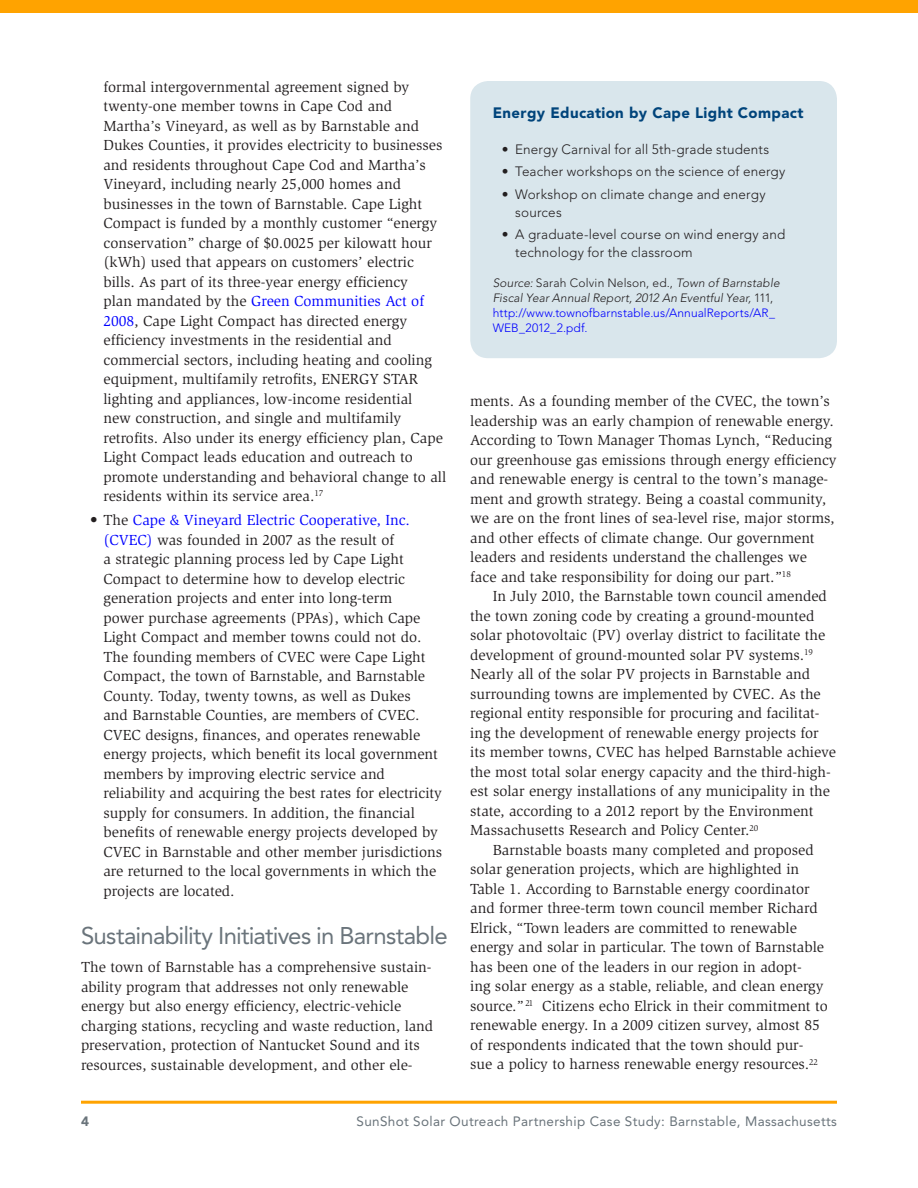
<style>
.page{position:relative;width:918px;height:1188px;background:#fff}
.page>*{position:absolute;margin:0;border:0;box-sizing:border-box;transform-origin:0 0}
.ha{font:24px "Avenir LT Std";letter-spacing:-.035em;color:#6a747b}
.t{font:15px/19.5px "Slimbach Std";color:#231f20}
.t1{font:15px/19.5px "Slimbach Std";color:#231f20}
.sh{font:900 15px "Avenir LT Std";letter-spacing:.025em;color:#00447b}
.None-2{font:300 13.5px/18px "Avenir LT Std";letter-spacing:.01em;color:#231f20}
.t2{font:13.5px "Avenir LT Std";letter-spacing:.025em;color:#6a747b}
.t3{font:900 13.5px "Avenir LT Std";color:#6a747b}
.st1{font:italic 300 12px/15px "Avenir LT Std";letter-spacing:.005em;color:#231f20}
.s1{color:#00f}
.s2{font-style:normal}
.s3{font-style:normal;color:#00f}
</style>
<div class="page">
<hr style="left:81px;top:1101px;width:756px;height:3px;background:#ffa300">
<div style="left:0;top:0;width:918px;height:14px;background:#ffa300"></div>
<div style="left:470px;top:81px;width:367px;height:277px;background:#d9e6ec;border-radius:18px"></div>
<p class="t" style="left:104px;top:77px;width:344px">formal intergovernmental agreement signed by twenty-one member towns in Cape Cod and Martha’s Vineyard, as well as by Barnstable and Dukes Counties, it provides electricity to businesses and residents throughout Cape Cod and Martha’s Vineyard, including nearly 25,000 homes and businesses in the town of Barnstable. Cape Light Compact is funded by a monthly customer “energy conservation” charge of $0.0025 per kilowatt hour (kWh) used that appears on customers’ electric bills. As part of its three-year energy efficiency<br>plan mandated by the <span class="s1">Green Communities Act of 2008</span>, Cape Light Compact has directed energy efficiency investments in the residential and commercial sectors, including heating and cooling equipment, multifamily retrofits, ENERGY STAR lighting and appliances, low-income residential<br>new construction, and single and multifamily retrofits. Also under its energy efficiency plan, Cape Light Compact leads education and outreach to promote understanding and behavioral change to all residents within its service area.<sup>17</sup></p>
<p class="t" style="left:104px;top:511px;width:340px;text-indent:-14px">• The <span class="s1">Cape &amp; Vineyard Electric Cooperative, Inc. (CVEC)</span> was founded in 2007 as the result of<br>a strategic planning process led by Cape Light Compact to determine how to develop electric generation projects and enter into long-term<br>power purchase agreements (PPAs), which Cape Light Compact and member towns could not do.<br>The founding members of CVEC were Cape Light Compact, the town of Barnstable, and Barnstable County. Today, twenty towns, as well as Dukes<br>and Barnstable Counties, are members of CVEC.<br>CVEC designs, finances, and operates renewable energy projects, which benefit its local government members by improving electric service and reliability and acquiring the best rates for electricity supply for consumers. In addition, the financial benefits of renewable energy projects developed by CVEC in Barnstable and other member jurisdictions are returned to the local governments in which the projects are located.</p>
<p class="ha" style="left:81px;top:922px;width:368px">Sustainability Initiatives in Barnstable</p>
<p class="t1" style="left:81px;top:958px;width:354px">The town of Barnstable has a comprehensive sustain&shy;ability program that addresses not only renewable energy but also energy efficiency, electric-vehicle charging stations, recycling and waste reduction, land preservation, protection of Nantucket Sound and its resources, sustainable development, and other ele-</p>
<p class="sh" style="left:493px;top:104px;width:312px">Energy Education by Cape Light Compact</p>
<p class="None-2" style="left:502px;top:140px;width:269px">• Energy Carnival for all 5th-grade students</p>
<p class="None-2" style="left:502px;top:163px;width:285px">• Teacher workshops on the science of energy</p>
<p class="None-2" style="left:515px;top:185px;width:252px;text-indent:-14px">• Workshop on climate change and energy sources</p>
<p class="None-2" style="left:515px;top:226px;width:272px;text-indent:-14px">• A graduate-level course on wind energy and technology for the classroom</p>
<p class="st1" style="left:493px;top:276px;width:289px">Source: <span class="s2">Sarah Colvin Nelson, ed.,</span> Town of Barnstable Fiscal Year Annual Report, 2012 An Eventful Year, <span class="s2">111, </span><span class="s3">http://www.townofbarnstable.us/AnnualReports/AR_ WEB_2012_2.pdf.</span></p>
<p class="t1" style="left:470px;top:392px;width:368px">ments. As a founding member of the CVEC, the town’s leadership was an early champion of renewable energy.<br>According to Town Manager Thomas Lynch, “Reducing our greenhouse gas emissions through energy efficiency and renewable energy is central to the town’s manage&shy;ment and growth strategy. Being a coastal community, we are on the front lines of sea-level rise, major storms, and other effects of climate change. Our government leaders and residents understand the challenges we face and take responsibility for doing our part.”<sup>18</sup></p>
<p class="t" style="left:470px;top:587px;width:367px;text-indent:22px">In July 2010, the Barnstable town council amended the town zoning code by creating a ground-mounted solar photovoltaic (PV) overlay district to facilitate the development of ground-mounted solar PV systems.<sup>19<br></sup>Nearly all of the solar PV projects in Barnstable and surrounding towns are implemented by CVEC. As the regional entity responsible for procuring and facilitat&shy;ing the development of renewable energy projects for its member towns, CVEC has helped Barnstable achieve the most total solar energy capacity and the third-high&shy;est solar energy installations of any municipality in the state, according to a 2012 report by the Environment Massachusetts Research and Policy Center.<sup>20</sup></p>
<p class="t" style="left:470px;top:840px;width:359px;text-indent:22px">Barnstable boasts many completed and proposed solar generation projects, which are highlighted in Table 1. According to Barnstable energy coordinator and former three-term town council member Richard Elrick, “Town leaders are committed to renewable energy and solar in particular. The town of Barnstable has been one of the leaders in our region in adopt-<br>ing solar energy as a stable, reliable, and clean energy source.” <sup>21</sup> Citizens echo Elrick in their commitment to renewable energy. In a 2009 citizen survey, almost 85 of respondents indicated that the town should pur&shy;sue a policy to harness renewable energy resources.<sup>22</sup></p>
<p class="t3" style="left:81px;top:1113px;width:9px">4</p>
<p class="t2" style="left:357px;top:1114px;width:482px">SunShot Solar Outreach Partnership Case Study: Barnstable, Massachusetts</p>
</div>
